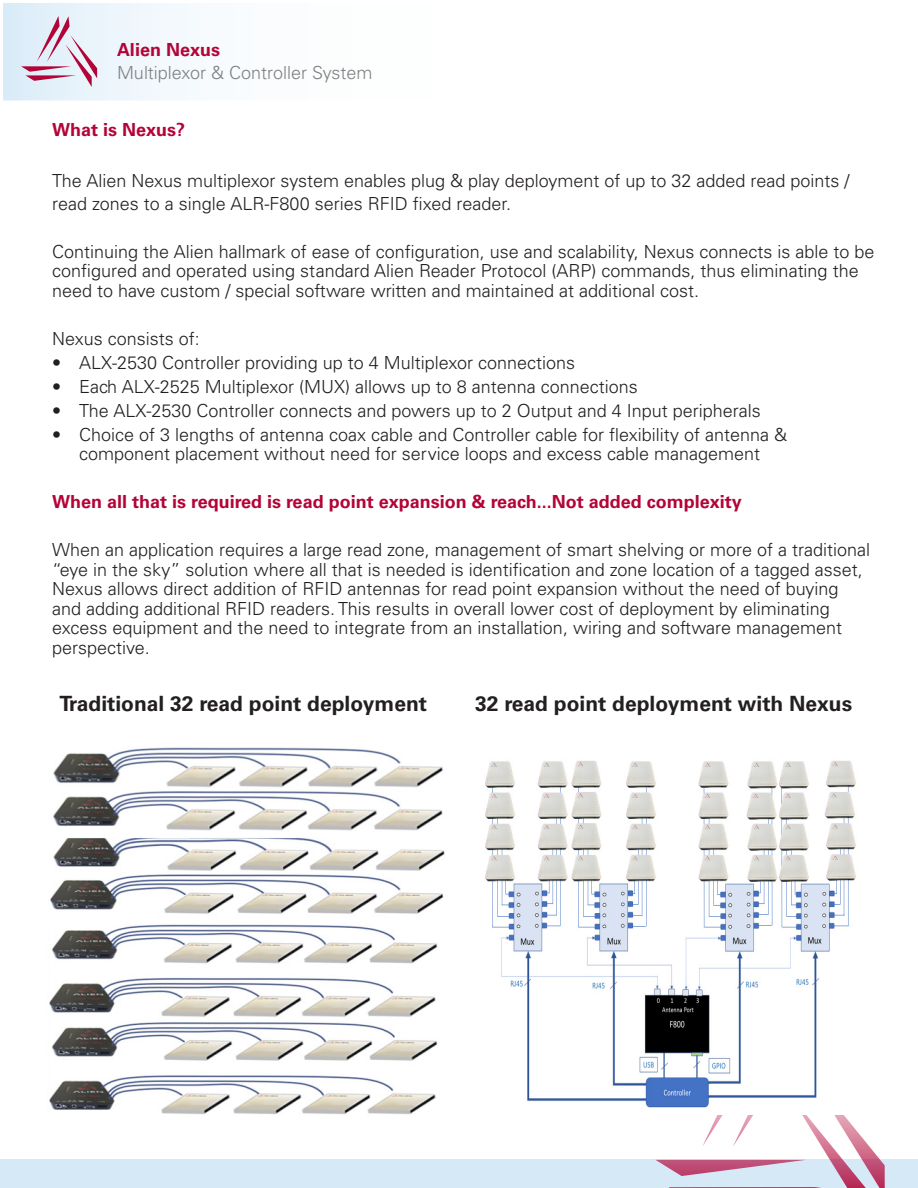
<style>
.page{position:relative;width:918px;height:1188px;background:#fff}
.page>*{position:absolute;margin:0;border:0;box-sizing:border-box;transform-origin:0 0}
._7-Footnotes{font:700 21px "Univers";color:#231f20}
._7-Footnotes-2{font:300 18px/19.5px "Univers";color:#231f20}
._7-Footnotes-3{font:700 18px "Univers";color:#b30437}
.t1{font:300 18px "Univers";color:#7e8083}
</style>
<div class="page">
<div style="left:2px;top:2px;width:747px;height:99px;background:linear-gradient(to right,#eaf4fb,#fff)"></div>
<div style="left:2px;top:2px;width:748px;height:100px;border:2px solid #fff"></div>
<div style="left:0;top:1160px;width:918px;height:28px;background:#d6e9f7"></div>
<svg style="left:21px;top:16px;width:76px;height:71px;background:#dcccdc"></svg>
<svg style="left:655px;top:1115px;width:230px;height:73px"></svg>
<img style="left:49px;top:747px;width:396px;height:368px">
<img style="left:485px;top:761px;width:371px;height:347px">
<p class="_7-Footnotes-3" style="left:117px;top:39px;width:105px">Alien Nexus</p>
<p class="t1" style="left:117px;top:61px;width:257px">Multiplexor &amp; Controller System</p>
<p class="_7-Footnotes-3" style="left:52px;top:119px;width:135px">What is Nexus?</p>
<p class="_7-Footnotes-2" style="left:52px;top:169px;width:799px;line-height:22.5px">The Alien Nexus multiplexor system enables plug &amp; play deployment of up to 32 added read points / read zones to a single ALR-F800 series RFID fixed reader.</p>
<p class="_7-Footnotes-2" style="left:52px;top:241px;width:824px">Continuing the Alien hallmark of ease of configuration, use and scalability, Nexus connects is able to be configured and operated using standard Alien Reader Protocol (ARP) commands, thus eliminating the need to have custom / special software written and maintained at additional cost.</p>
<p class="_7-Footnotes-2" style="left:52px;top:328px;width:149px">Nexus consists of:</p>
<p class="_7-Footnotes-2" style="left:52px;top:352px;width:525px">• ALX-2530 Controller providing up to 4 Multiplexor connections</p>
<p class="_7-Footnotes-2" style="left:52px;top:376px;width:587px">• Each ALX-2525 Multiplexor (MUX) allows up to 8 antenna connections</p>
<p class="_7-Footnotes-2" style="left:52px;top:400px;width:710px">• The ALX-2530 Controller connects and powers up to 2 Output and 4 Input peripherals</p>
<p class="_7-Footnotes-2" style="left:52px;top:424px;width:736px;text-align:center">• Choice of 3 lengths of antenna coax cable and Controller cable for flexibility of antenna &amp; component placement without need for service loops and excess cable management</p>
<p class="_7-Footnotes-3" style="left:52px;top:491px;width:691px">When all that is required is read point expansion &amp; reach...Not added complexity</p>
<p class="_7-Footnotes-2" style="left:52px;top:540px;width:819px">When an application requires a large read zone, management of smart shelving or more of a traditional “eye in the sky” solution where all that is needed is identification and zone location of a tagged asset, Nexus allows direct addition of RFID antennas for read point expansion without the need of buying and adding additional RFID readers. This results in overall lower cost of deployment by eliminating excess equipment and the need to integrate from an installation, wiring and software management perspective.</p>
<p class="_7-Footnotes" style="left:59px;top:692px;width:369px">Traditional 32 read point deployment</p>
<p class="_7-Footnotes" style="left:475px;top:692px;width:379px">32 read point deployment with Nexus</p>
</div>
